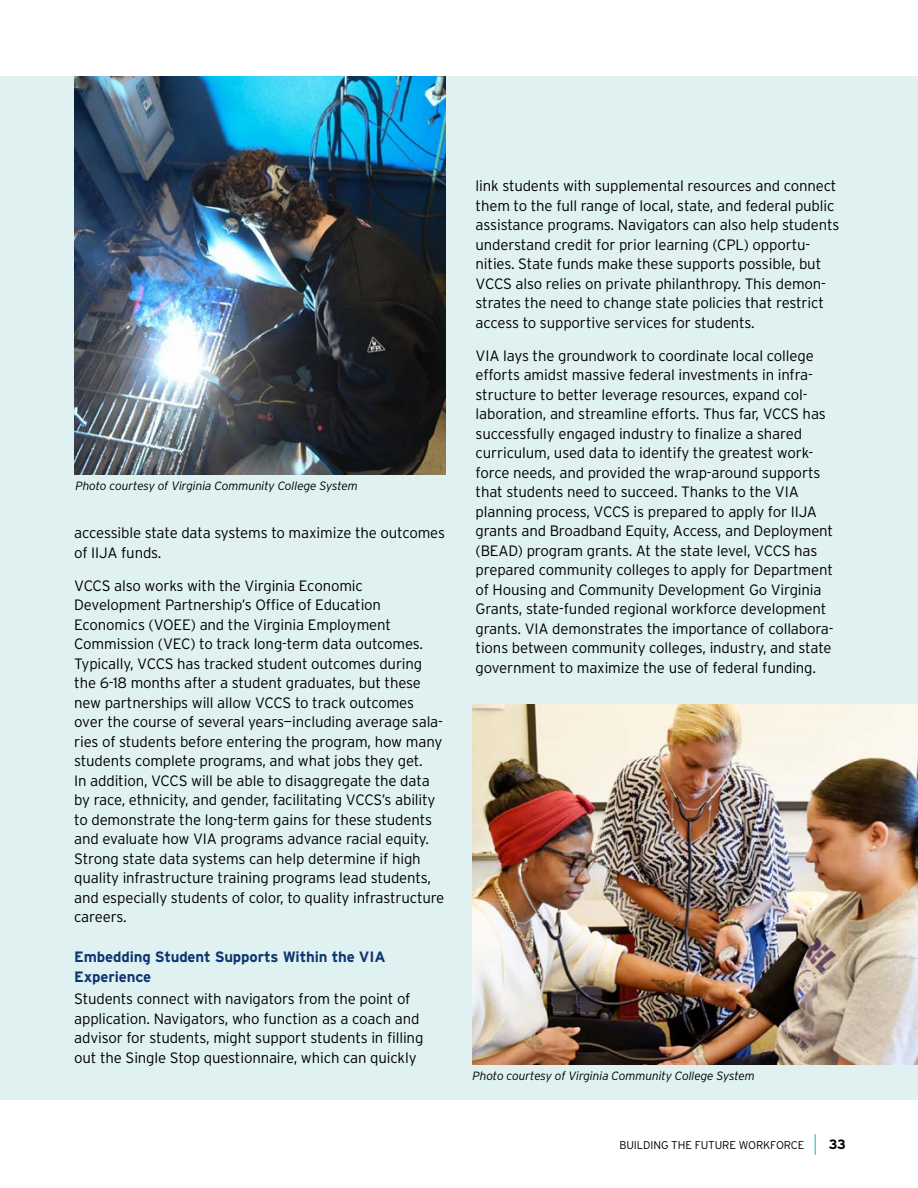
<style>
.page{position:relative;width:918px;height:1188px;background:#fff}
.page>*{position:absolute;margin:0;border:0;box-sizing:border-box;transform-origin:0 0}
.t1{font:300 15px/19.5px "Interstate";letter-spacing:-.01em;color:#000}
.t2{font:700 15px/19.5px "Interstate";letter-spacing:-.01em;color:#0f3673}
.t3{font:700 13.5px "Interstate";color:#000}
.t4{font:italic 300 12px "Interstate";letter-spacing:-.01em;color:#000}
.t5{font:300 11.25px "Interstate";letter-spacing:-.01em;color:#000}
</style>
<div class="page">
<div style="left:0;top:76px;width:918px;height:1023px;background:#dff1f0"></div>
<img style="left:74px;top:76px;width:372px;height:399px">
<img style="left:472px;top:704px;width:446px;height:361px">
<hr style="left:814px;top:1134px;width:2px;height:21px;background:#66c7c7">
<p class="t4" style="left:75px;top:479px;width:284px">Photo courtesy of Virginia Community College System</p>
<p class="t1" style="left:74px;top:523px;width:372px">accessible state data systems to maximize the outcomes of IIJA funds.</p>
<p class="t1" style="left:74px;top:576px;width:372px">VCCS also works with the Virginia Economic Development Partnership’s Office of Education Economics (VOEE) and the Virginia Employment Commission (VEC) to track long-term data outcomes.<br>Typically, VCCS has tracked student outcomes during the 6-18 months after a student graduates, but these new partnerships will allow VCCS to track outcomes over the course of several years—including average sala&shy;ries of students before entering the program, how many students complete programs, and what jobs they get.<br>In addition, VCCS will be able to disaggregate the data by race, ethnicity, and gender, facilitating VCCS’s ability to demonstrate the long-term gains for these students and evaluate how VIA programs advance racial equity.<br>Strong state data systems can help determine if high quality infrastructure training programs lead students, and especially students of color, to quality infrastructure careers.</p>
<p class="t2" style="left:74px;top:947px;width:313px">Embedding Student Supports Within the VIA<br>Experience</p>
<p class="t1" style="left:74px;top:989px;width:351px">Students connect with navigators from the point of application. Navigators, who function as a coach and advisor for students, might support students in filling out the Single Stop questionnaire, which can quickly</p>
<p class="t1" style="left:476px;top:176px;width:365px">link students with supplemental resources and connect them to the full range of local, state, and federal public assistance programs. Navigators can also help students understand credit for prior learning (CPL) opportu&shy;nities. State funds make these supports possible, but VCCS also relies on private philanthropy. This demon&shy;strates the need to change state policies that restrict access to supportive services for students.</p>
<p class="t1" style="left:476px;top:346px;width:360px">VIA lays the groundwork to coordinate local college efforts amidst massive federal investments in infra&shy;structure to better leverage resources, expand col&shy;laboration, and streamline efforts. Thus far, VCCS has successfully engaged industry to finalize a shared curriculum, used data to identify the greatest work&shy;force needs, and provided the wrap-around supports that students need to succeed. Thanks to the VIA planning process, VCCS is prepared to apply for IIJA grants and Broadband Equity, Access, and Deployment (BEAD) program grants. At the state level, VCCS has prepared community colleges to apply for Department of Housing and Community Development Go Virginia Grants, state-funded regional workforce development grants. VIA demonstrates the importance of collabora&shy;tions between community colleges, industry, and state government to maximize the use of federal funding.</p>
<p class="t4" style="left:472px;top:1069px;width:284px">Photo courtesy of Virginia Community College System</p>
<p class="t5" style="left:620px;top:1139px;width:186px">BUILDING THE FUTURE WORKFORCE</p>
<p class="t3" style="left:829px;top:1137px;width:19px">33</p>
</div>
